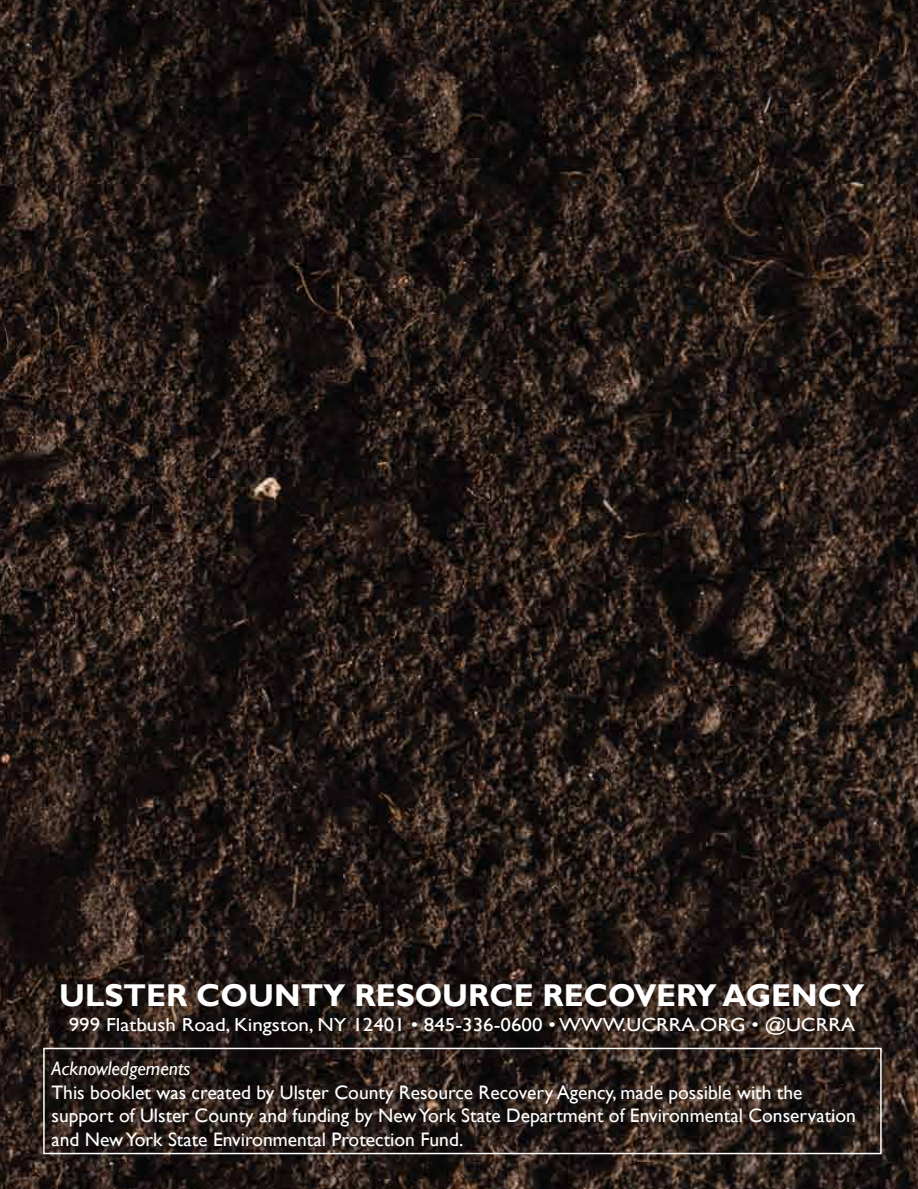
<style>
.page{position:relative;width:918px;height:1189px;background:#fff}
.page>*{position:absolute;margin:0;border:0;box-sizing:border-box;transform-origin:0 0}
.t1{font:700 31.5px "Gill Sans";color:#fff}
.t2{font:19.5px/23.4px "Gill Sans";color:#fff}
.t3{font:italic 19.5px "Gill Sans";color:#fff}
.t4{font:18.9px "Gill Sans";color:#fff;scale:1.11 1}
</style>
<div class="page">
<img style="left:0;top:0;width:918px;height:1188px">
<div style="left:43px;top:1047px;width:839px;height:106px;border:2px solid #fff"></div>
<h1 class="t1" style="left:59px;top:976px;width:807px">ULSTER COUNTY RESOURCE RECOVERY AGENCY</h1>
<p class="t4" style="left:69px;top:1013px;width:710px">999 Flatbush Road, Kingston, NY 12401 • 845-336-0600 • WWW.UCRRA.ORG • @UCRRA</p>
<p class="t3" style="left:52px;top:1057px;width:140px">Acknowledgements</p>
<p class="t2" style="left:52px;top:1080px;width:806px">This booklet was created by Ulster County Resource Recovery Agency, made possible with the support of Ulster County and funding by New York State Department of Environmental Conservation and New York State Environmental Protection Fund.</p>
</div>
